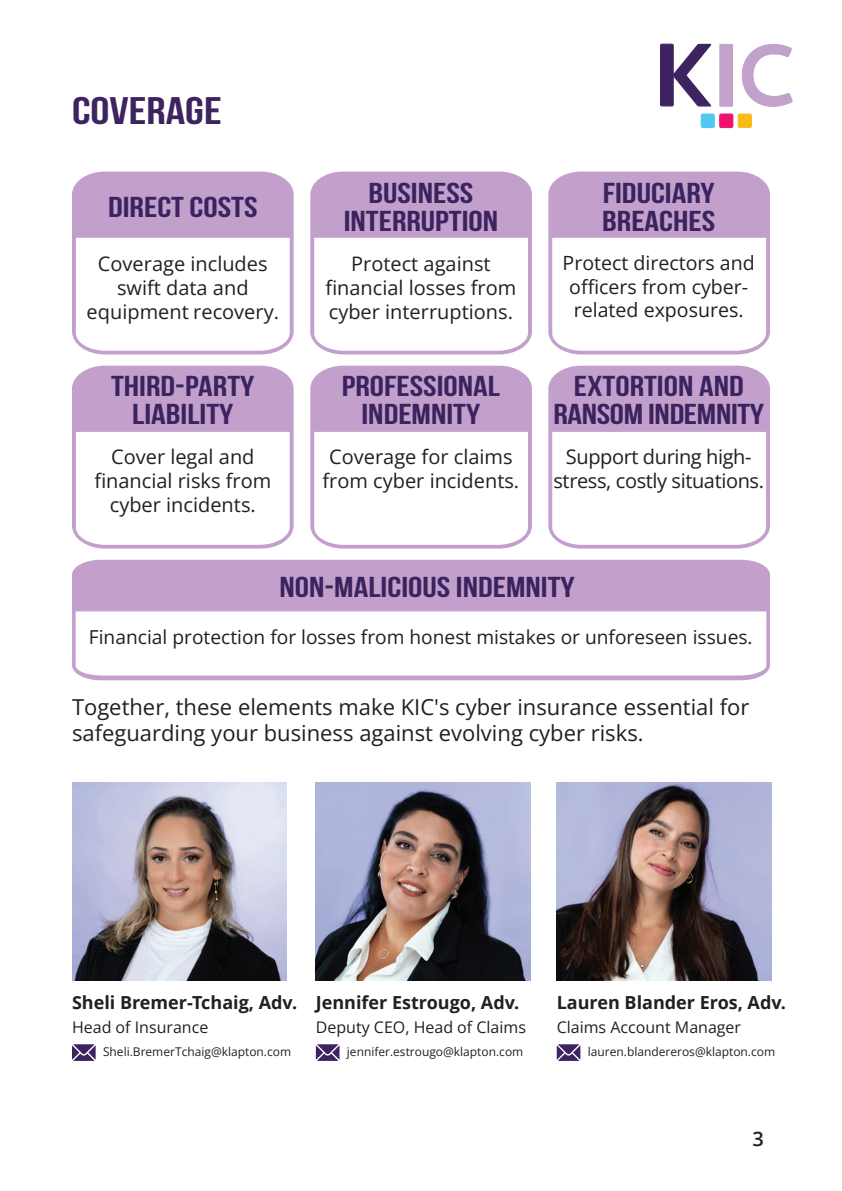
<style>
.page{position:relative;width:842px;height:1191px;background:#fff}
.page>*{position:absolute;margin:0;border:0;box-sizing:border-box;transform-origin:0 0}
.t1{font:700 38.4px "Bebas Neue";color:#3d2360;scale:1.25 1}
.t2{font:700 28.8px/28px "Bebas Neue";color:#3b2360;text-align:center;scale:1.25 1}
.t3{font:22px/26.4px "Open Sans";color:#231f20}
.t4{font:20px/24px "Open Sans";color:#231f20;text-align:center}
.t5{font:20px/24px "Open Sans";letter-spacing:-.02em;color:#231f20;text-align:center}
.t6{font:600 20px "Open Sans";color:#231f20}
.t7{font:19.6px/23.6px "Open Sans";color:#231f20;text-align:center}
.t8{font:19.2px "Open Sans";color:#231f20}
.t9{font:700 18px "Open Sans";color:#231f20}
.t10{font:16px "Open Sans";color:#231f20}
.t11{font:12px "Open Sans";color:#231f20}
</style>
<div class="page">
<div style="left:72px;top:560px;width:698px;height:120px;background:#c2a0cb"></div>
<svg style="left:76px;top:611px;width:690px;height:64px"></svg>
<div style="left:72px;top:171px;width:222px;height:183px;background:#c2a0cb"></div>
<svg style="left:76px;top:238px;width:214px;height:113px"></svg>
<div style="left:72px;top:366px;width:222px;height:182px;background:#c2a0cb"></div>
<svg style="left:76px;top:432px;width:214px;height:113px"></svg>
<div style="left:310px;top:171px;width:222px;height:183px;background:#c2a0cb"></div>
<svg style="left:314px;top:238px;width:214px;height:113px"></svg>
<div style="left:310px;top:366px;width:222px;height:182px;background:#c2a0cb"></div>
<svg style="left:314px;top:432px;width:214px;height:113px"></svg>
<div style="left:548px;top:171px;width:222px;height:183px;background:#c2a0cb"></div>
<svg style="left:552px;top:238px;width:214px;height:113px"></svg>
<div style="left:548px;top:366px;width:222px;height:182px;background:#c2a0cb"></div>
<svg style="left:552px;top:432px;width:214px;height:113px"></svg>
<div style="left:660px;top:44px;width:13px;height:62px;background:#3d2360"></div>
<div style="left:660px;top:44px;width:14px;height:62px;border:1px solid #3d2360"></div>
<svg style="left:672px;top:43px;width:40px;height:64px"></svg>
<div style="left:720px;top:44px;width:12px;height:62px;background:#c2a1cb"></div>
<div style="left:719px;top:44px;width:14px;height:63px;border:1px solid #c2a1cb"></div>
<svg style="left:741px;top:44px;width:52px;height:63px"></svg>
<div style="left:738px;top:114px;width:13px;height:14px;background:#f9bc17;border-radius:2px"></div>
<div style="left:738px;top:114px;width:13px;height:14px;border:1px solid #f9bc17;border-radius:2px"></div>
<div style="left:720px;top:114px;width:13px;height:14px;background:#ed1470;border-radius:2px"></div>
<div style="left:720px;top:114px;width:13px;height:14px;border:1px solid #ed1470;border-radius:2px"></div>
<div style="left:701px;top:114px;width:13px;height:14px;background:#51c8ef;border-radius:2px"></div>
<div style="left:701px;top:114px;width:13px;height:14px;border:1px solid #52c9ee;border-radius:2px"></div>
<img style="left:72px;top:782px;width:215px;height:198px">
<img style="left:316px;top:782px;width:214px;height:198px">
<svg style="left:72px;top:1044px;width:24px;height:17px"></svg>
<svg style="left:316px;top:1044px;width:23px;height:17px"></svg>
<img style="left:557px;top:782px;width:214px;height:198px">
<svg style="left:557px;top:1044px;width:23px;height:17px"></svg>
<h1 class="t1" style="left:72px;top:88px;width:121px">COVERAGE</h1>
<h2 class="t2" style="left:108px;top:193px;width:121px">DIRECT COSTS</h2>
<p class="t4" style="left:87px;top:253px;width:194px">Coverage includes swift data and equipment recovery.</p>
<h2 class="t2" style="left:111px;top:372px;width:116px">THIRD-PARTY<br>LIABILITY</h2>
<p class="t4" style="left:94px;top:447px;width:178px">Cover legal and financial risks from cyber incidents.</p>
<h2 class="t2" style="left:344px;top:179px;width:125px">BUSINESS<br>INTERRUPTION</h2>
<p class="t4" style="left:325px;top:253px;width:192px">Protect against financial losses from cyber interruptions.</p>
<h2 class="t2" style="left:342px;top:372px;width:128px">PROFESSIONAL<br>INDEMNITY</h2>
<p class="t4" style="left:323px;top:447px;width:198px">Coverage for claims from cyber incidents.</p>
<h2 class="t2" style="left:602px;top:179px;width:92px;text-align:left">FIDUCIARY<br>BREACHES</h2>
<p class="t7" style="left:563px;top:253px;width:194px">Protect directors and officers from cyber&shy;related exposures.</p>
<h2 class="t2" style="left:553px;top:372px;width:170px">EXTORTION AND<br>RANSOM INDEMNITY</h2>
<p class="t5" style="left:553px;top:447px;width:212px">Support during high&shy;stress, costly situations.</p>
<h2 class="t2" style="left:280px;top:573px;width:238px">NON-MALICIOUS INDEMNITY</h2>
<p class="t8" style="left:89px;top:629px;width:665px">Financial protection for losses from honest mistakes or unforeseen issues.</p>
<p class="t3" style="left:72px;top:696px;width:679px">Together, these elements make KIC's cyber insurance essential for safeguarding your business against evolving cyber risks.</p>
<p class="t9" style="left:72px;top:995px;width:227px">Sheli Bremer-Tchaig, Adv.</p>
<p class="t10" style="left:72px;top:1020px;width:138px">Head of Insurance</p>
<p class="t9" style="left:316px;top:995px;width:205px">Jennifer Estrougo, Adv.</p>
<p class="t10" style="left:316px;top:1020px;width:212px">Deputy CEO, Head of Claims</p>
<p class="t11" style="left:103px;top:1047px;width:190px">Sheli.BremerTchaig@klapton.com</p>
<p class="t11" style="left:347px;top:1047px;width:178px">jennifer.estrougo@klapton.com</p>
<p class="t9" style="left:557px;top:995px;width:231px">Lauren Blander Eros, Adv.</p>
<p class="t10" style="left:557px;top:1020px;width:186px">Claims Account Manager</p>
<p class="t11" style="left:588px;top:1047px;width:189px">lauren.blandereros@klapton.com</p>
<p class="t6" style="left:752px;top:1127px;width:13px">3</p>
</div>
